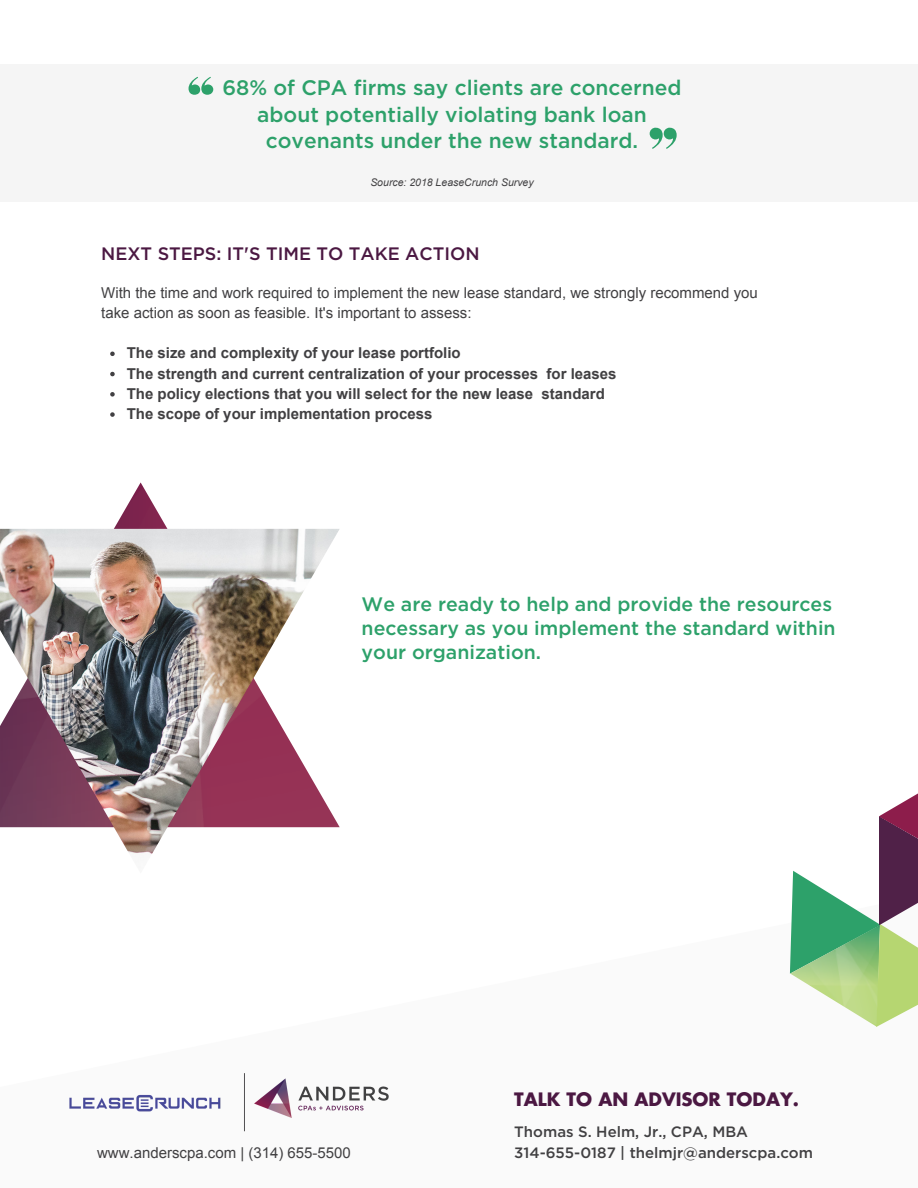
<style>
.page{position:relative;width:918px;height:1188px;background:#fff}
.page>*{position:absolute;margin:0;border:0;box-sizing:border-box;transform-origin:0 0}
.t1{font:500 21px/26.2px "Gotham";color:#2da16a;text-align:center}
.t2{font:500 19.5px/23.7px "Gotham";color:#2da16a}
.t3{font:500 18px "Gotham";color:#4b1842}
.t4{font:700 18px "Futura Std";color:#4b1842}
.t5{font:700 15px "Arial";color:#414042}
.t6{font:15px/20.2px "Arial";color:#414042}
.t7{font:500 15px "Gotham";color:#414042}
.t8{font:italic 10.5px "Arial";color:#414042}
</style>
<div class="page">
<svg style="left:790px;top:793px;width:128px;height:234px"></svg>
<img style="left:69px;top:1094px;width:152px;height:18px">
<svg style="left:244px;top:1073px;width:1px;height:58px"></svg>
<img style="left:254px;top:1078px;width:135px;height:40px">
<img style="left:0;top:482px;width:298px;height:47px">
<img style="left:0;top:529px;width:340px;height:325px">
<svg style="left:110px;top:352px;width:5px;height:4px"></svg>
<svg style="left:110px;top:372px;width:5px;height:4px"></svg>
<svg style="left:110px;top:392px;width:5px;height:5px"></svg>
<svg style="left:110px;top:412px;width:5px;height:5px"></svg>
<div style="left:0;top:65px;width:918px;height:137px;background:#f5f5f5"></div>
<svg style="left:189px;top:77px;width:24px;height:18px"></svg>
<svg style="left:650px;top:128px;width:27px;height:21px"></svg>
<p class="t1" style="left:222px;top:76px;width:461px">68% of CPA firms say clients are concerned about potentially violating bank loan covenants under the new standard.</p>
<p class="t8" style="left:370px;top:177px;width:165px">Source: 2018 LeaseCrunch Survey</p>
<p class="t3" style="left:101px;top:246px;width:380px">NEXT STEPS: IT'S TIME TO TAKE ACTION</p>
<p class="t6" style="left:101px;top:282px;width:658px">With the time and work required to implement the new lease standard, we strongly recommend you take action as soon as feasible. It's important to assess:</p>
<p class="t5" style="left:127px;top:345px;width:336px">The size and complexity of your lease portfolio</p>
<p class="t5" style="left:127px;top:365px;width:491px">The strength and current centralization of your processes for leases</p>
<p class="t5" style="left:127px;top:385px;width:480px">The policy elections that you will select for the new lease standard</p>
<p class="t5" style="left:127px;top:405px;width:307px">The scope of your implementation process</p>
<p class="t2" style="left:362px;top:594px;width:476px">We are ready to help and provide the resources necessary as you implement the standard within your organization.</p>
<p class="t6" style="left:97px;top:1143px;width:255px">www.anderscpa.com | (314) 655-5500</p>
<p class="t4" style="left:514px;top:1092px;width:286px">TALK TO AN ADVISOR TODAY.</p>
<p class="t7" style="left:514px;top:1125px;width:235px">Thomas S. Helm, Jr., CPA, MBA</p>
<p class="t7" style="left:514px;top:1146px;width:300px">314-655-0187 | thelmjr@anderscpa.com</p>
</div>
